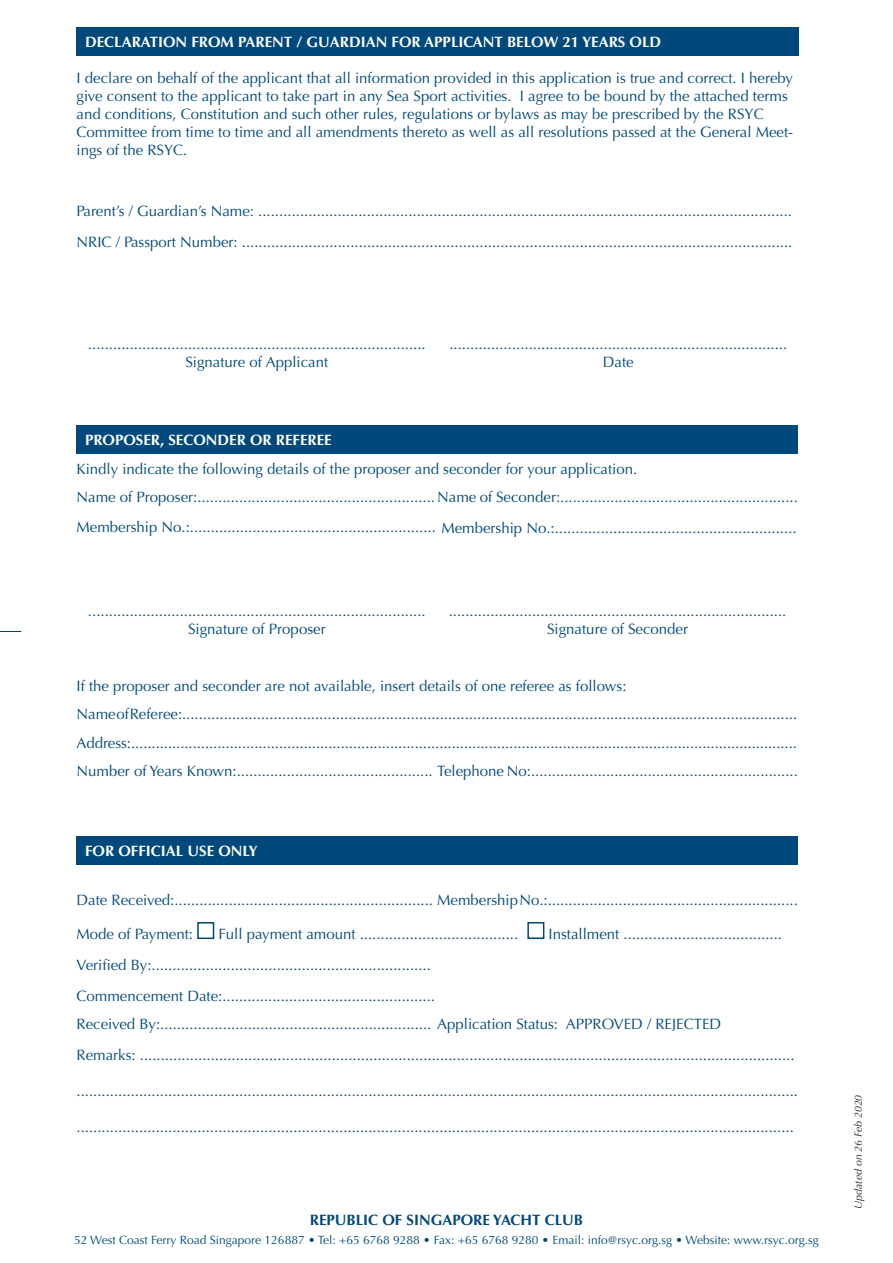
<style>
.page{position:relative;width:893px;height:1263px;background:#fff}
.page>*{position:absolute;margin:0;border:0;box-sizing:border-box;transform-origin:0 0}
.t1{font:15px/18px "Optima";color:#01497b}
.t2{font:700 15px "Optima";color:#fff}
.t3{font:700 15px "Optima";color:#01497b}
.t4{font:12px "Optima";color:#01497b}
.t5{font:italic 10.5px "Optima";color:#231f20}
</style>
<div class="page">
<svg style="left:0;top:631px;width:21px;height:1px"></svg>
<div style="left:77px;top:836px;width:721px;height:29px;background:#01497b"></div>
<div style="left:197px;top:922px;width:17px;height:17px;background:#fff;border:2px solid #01497b"></div>
<div style="left:527px;top:922px;width:17px;height:17px;background:#fff;border:2px solid #01497b"></div>
<div style="left:77px;top:27px;width:722px;height:29px;background:#01497b"></div>
<div style="left:77px;top:425px;width:721px;height:29px;background:#01497b"></div>
<p class="t2" style="left:85px;top:33px;width:578px">DECLARATION FROM PARENT / GUARDIAN FOR APPLICANT BELOW 21 YEARS OLD</p>
<p class="t1" style="left:77px;top:69px;width:718px">I declare on behalf of the applicant that all information provided in this application is true and correct. I hereby give consent to the applicant to take part in any Sea Sport activities. I agree to be bound by the attached terms and conditions, Constitution and such other rules, regulations or bylaws as may be prescribed by the RSYC Committee from time to time and all amendments thereto as well as all resolutions passed at the General Meet&shy;ings of the RSYC.</p>
<p class="t1" style="left:77px;top:202px;width:717px">Parent’s / Guardian’s Name: ................................................................................................................................</p>
<p class="t1" style="left:77px;top:233px;width:717px">NRIC / Passport Number: ....................................................................................................................................</p>
<p class="t1" style="left:88px;top:336px;width:339px">.................................................................................</p>
<p class="t1" style="left:185px;top:354px;width:144px">Signature of Applicant</p>
<p class="t1" style="left:449px;top:336px;width:339px">.................................................................................</p>
<p class="t1" style="left:603px;top:354px;width:32px">Date</p>
<p class="t2" style="left:85px;top:431px;width:248px">PROPOSER, SECONDER OR REFEREE</p>
<p class="t1" style="left:77px;top:460px;width:562px">Kindly indicate the following details of the proposer and seconder for your application.</p>
<p class="t1" style="left:77px;top:488px;width:723px">Name of Proposer:.........................................................Name of Seconder:.........................................................</p>
<p class="t1" style="left:77px;top:518px;width:722px">Membership No.:........................................................... Membership No.:..........................................................</p>
<p class="t1" style="left:88px;top:602px;width:339px">.................................................................................</p>
<p class="t1" style="left:188px;top:620px;width:139px">Signature of Proposer</p>
<p class="t1" style="left:449px;top:602px;width:339px">.................................................................................</p>
<p class="t1" style="left:547px;top:620px;width:142px">Signature of Seconder</p>
<p class="t1" style="left:77px;top:677px;width:552px">If the proposer and seconder are not available, insert details of one referee as follows:</p>
<p class="t1" style="left:77px;top:705px;width:722px">Name of Referee:....................................................................................................................................................</p>
<p class="t1" style="left:77px;top:734px;width:722px">Address:..................................................................................................................................................................</p>
<p class="t1" style="left:77px;top:762px;width:723px">Number of Years Known:............................................... Telephone No:................................................................</p>
<p class="t2" style="left:85px;top:842px;width:174px">FOR OFFICIAL USE ONLY</p>
<p class="t1" style="left:77px;top:891px;width:723px">Date Received:.............................................................. Membership No.:............................................................</p>
<p class="t1" style="left:77px;top:925px;width:118px">Mode of Payment:</p>
<p class="t1" style="left:218px;top:925px;width:301px">Full payment amount ......................................</p>
<p class="t1" style="left:527px;top:925px;width:256px">.... Installment ......................................</p>
<p class="t1" style="left:77px;top:956px;width:356px">Verified By:...................................................................</p>
<p class="t1" style="left:77px;top:987px;width:360px">Commencement Date:...................................................</p>
<p class="t1" style="left:77px;top:1015px;width:646px">Received By:................................................................. Application Status: APPROVED / REJECTED</p>
<p class="t1" style="left:77px;top:1046px;width:720px">Remarks: .............................................................................................................................................................</p>
<p class="t1" style="left:77px;top:1082px;width:723px">.............................................................................................................................................................................</p>
<p class="t1" style="left:77px;top:1118px;width:719px">............................................................................................................................................................................</p>
<p class="t3" style="left:310px;top:1211px;width:275px">REPUBLIC OF SINGAPORE YACHT CLUB</p>
<p class="t4" style="left:74px;top:1233px;width:746px">52 West Coast Ferry Road Singapore 126887 • Tel: +65 6768 9288 • Fax: +65 6768 9280 • Email: info@rsyc.org.sg • Website: www.rsyc.org.sg</p>
<p class="t5" style="left:852px;top:1209px;width:116px;rotate:-90deg">Updated on 26 Feb 2020</p>
</div>
